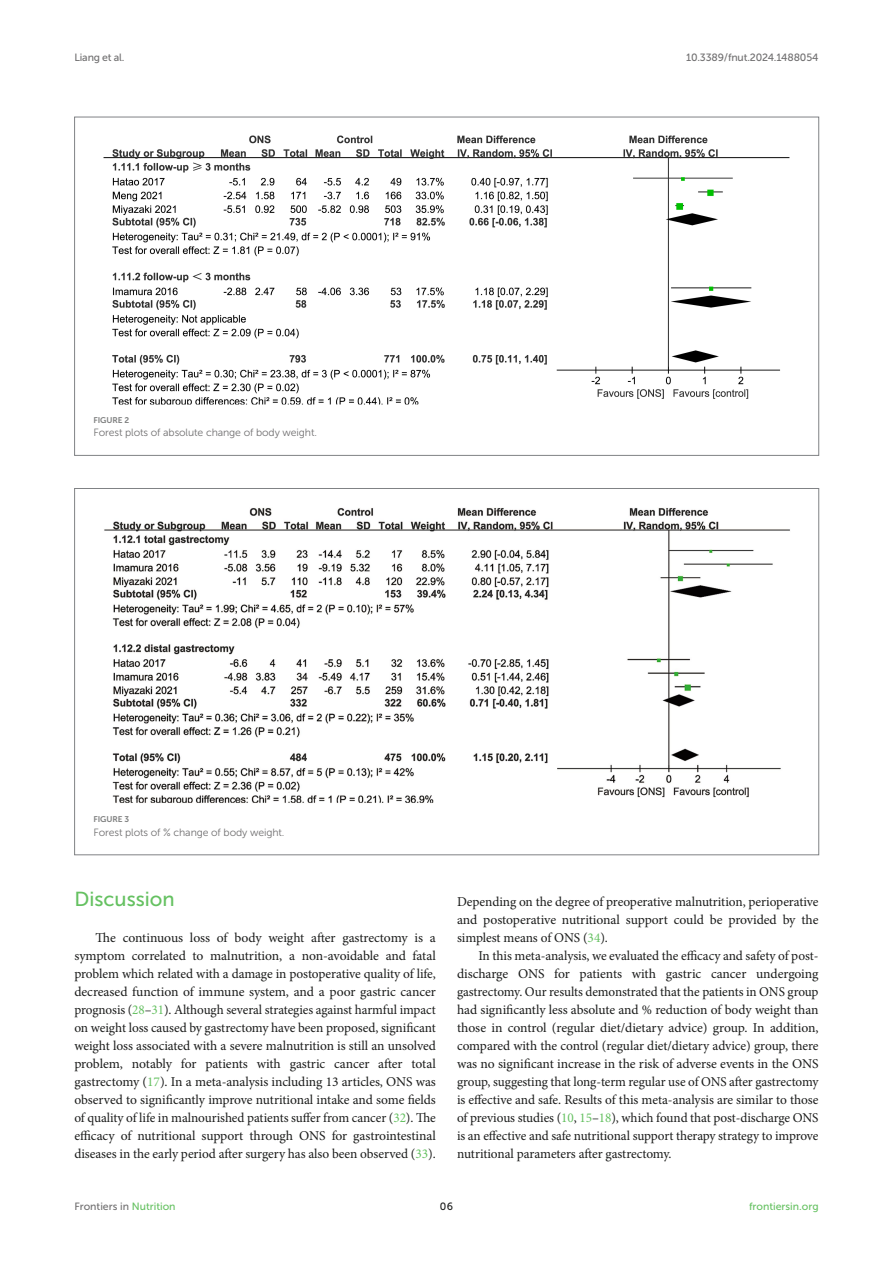
<style>
.page{position:relative;width:893px;height:1263px;background:#fff}
.page>*{position:absolute;margin:0;border:0;box-sizing:border-box;transform-origin:0 0}
.HEAD_1{font:20.25px "Museo Sans 500";color:#65c161}
.TEXT{font:13.5px/18px "Minion Pro";letter-spacing:-.005em;color:#1b1c1b;text-align:justify}
.FIG_LEG{font:10.5px "Museo Sans 300";letter-spacing:-.01em;color:#706f70}
.t1{font:10.5px "Museo Sans 500";letter-spacing:-.015em;color:#706f70}
.t2{font:10.5px "Museo Sans 500";color:#65c161}
.t3{font:10.5px "Museo Sans 500";color:#1b1c1b}
.FIG_HD{font:8.25px "Museo Sans 700";letter-spacing:-.01em;color:#7e7f7f}
.s1{color:#65c161}
</style>
<div class="page">
<img style="left:104px;top:508px;width:686px;height:295px">
<img style="left:104px;top:136px;width:685px;height:268px">
<p class="t1" style="left:74px;top:51px;width:52px">Liang et al.</p>
<p class="t1" style="left:686px;top:51px;width:134px">10.3389/fnut.2024.1488054</p>
<p class="FIG_HD" style="left:94px;top:415px;width:37px">FIGURE 2</p>
<p class="FIG_LEG" style="left:94px;top:427px;width:225px">Forest plots of absolute change of body weight.</p>
<p class="FIG_HD" style="left:94px;top:815px;width:37px">FIGURE 3</p>
<p class="FIG_LEG" style="left:94px;top:827px;width:192px">Forest plots of % change of body weight.</p>
<p class="HEAD_1" style="left:74px;top:888px;width:102px">Discussion</p>
<p class="TEXT" style="left:74px;top:929px;width:363px;text-indent:21px">The continuous loss of body weight after gastrectomy is a symptom correlated to malnutrition, a non-avoidable and fatal problem which related with a damage in postoperative quality of life, decreased function of immune system, and a poor gastric cancer prognosis (<span class="s1">28</span>–<span class="s1">31</span>). Although several strategies against harmful impact on weight loss caused by gastrectomy have been proposed, significant weight loss associated with a severe malnutrition is still an unsolved problem, notably for patients with gastric cancer after total gastrectomy (<span class="s1">17</span>). In a meta-analysis including 13 articles, ONS was observed to significantly improve nutritional intake and some fields of quality of life in malnourished patients suffer from cancer (<span class="s1">32</span>). The efficacy of nutritional support through ONS for gastrointestinal diseases in the early period after surgery has also been observed (<span class="s1">33</span>).</p>
<p class="TEXT" style="left:457px;top:893px;width:363px">Depending on the degree of preoperative malnutrition, perioperative and postoperative nutritional support could be provided by the simplest means of ONS (<span class="s1">34</span>).</p>
<p class="TEXT" style="left:457px;top:947px;width:363px;text-indent:21px">In this meta-analysis, we evaluated the efficacy and safety of post&shy;discharge ONS for patients with gastric cancer undergoing gastrectomy. Our results demonstrated that the patients in ONS group had significantly less absolute and % reduction of body weight than those in control (regular diet/dietary advice) group. In addition, compared with the control (regular diet/dietary advice) group, there was no significant increase in the risk of adverse events in the ONS group, suggesting that long-term regular use of ONS after gastrectomy is effective and safe. Results of this meta-analysis are similar to those of previous studies (<span class="s1">10</span>, <span class="s1">15</span>–<span class="s1">18</span>), which found that post-discharge ONS is an effective and safe nutritional support therapy strategy to improve nutritional parameters after gastrectomy.</p>
<p class="t1" style="left:74px;top:1200px;width:103px">Frontiers in <span class="s1">Nutrition</span></p>
<p class="t3" style="left:440px;top:1200px;width:15px">06</p>
<p class="t2" style="left:749px;top:1200px;width:71px">frontiersin.org</p>
</div>
